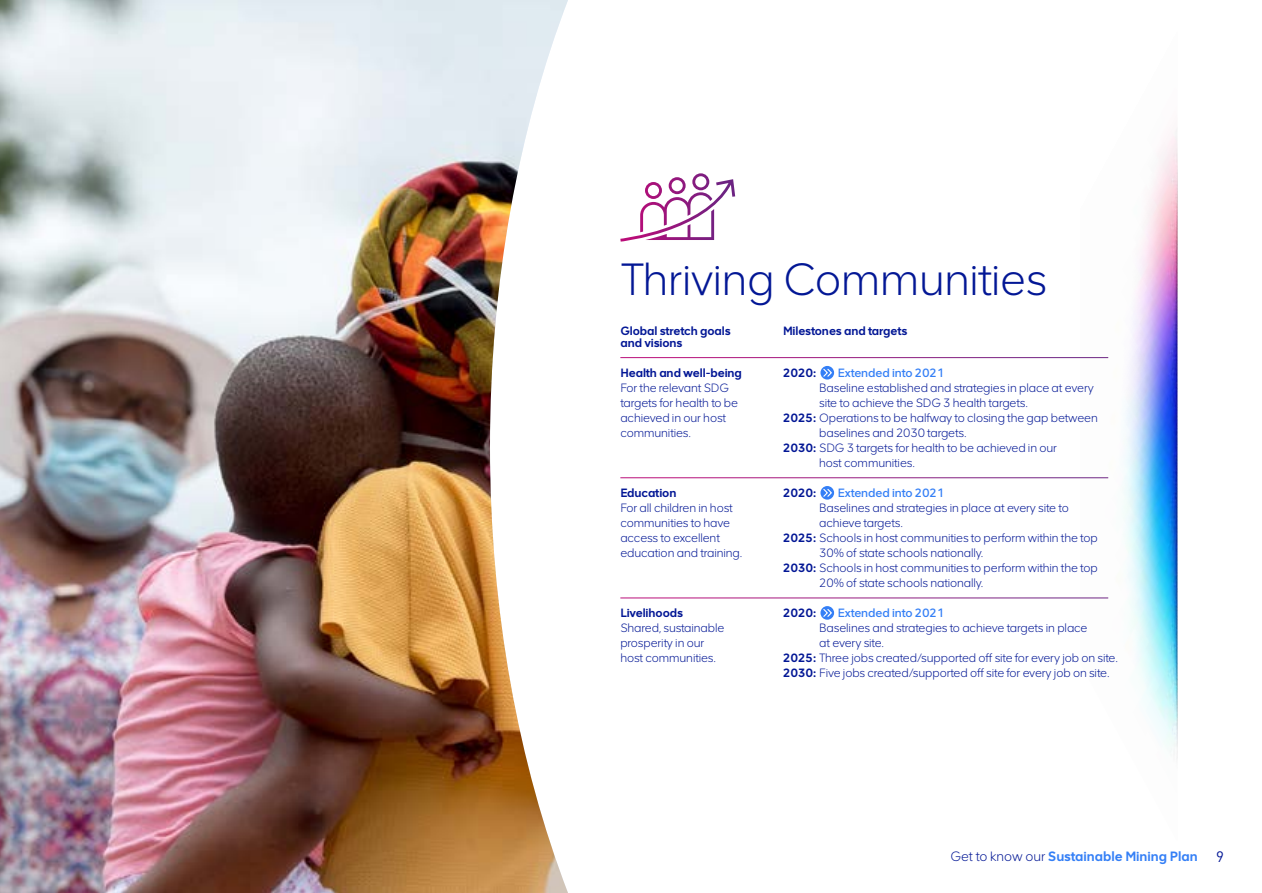
<style>
.page{position:relative;width:1262px;height:893px;background:#fff}
.page>*{position:absolute;margin:0;border:0;box-sizing:border-box;transform-origin:0 0}
.t1{font:300 45px "AA Smart Sans";letter-spacing:-.005em;color:#031795}
.t2{font:700 13.5px "AA Smart Sans";color:#347ff6}
.t3{font:300 12px/15px "AA Smart Sans";letter-spacing:-.005em;color:#031795}
.t4{font:700 12px/12px "AA Smart Sans";letter-spacing:-.005em;color:#031795}
.t5{font:600 12px "AA Smart Sans";letter-spacing:-.005em;color:#347ff6}
.s1{font-weight:700}
.s2{font-weight:300;color:#031795}
.s3{font-family:"DINOT";font-weight:400;font-size:15px;color:#031795}
</style>
<div class="page">
<img style="left:1080px;top:129px;width:97px;height:623px">
<img style="left:0;top:0;width:568px;height:892px">
<hr style="left:620px;top:357px;width:488px;height:1px;background:#fff">
<hr style="left:620px;top:477px;width:488px;height:1px;background:#fff">
<hr style="left:620px;top:597px;width:488px;height:1px;background:#fff">
<svg style="left:620px;top:173px;width:115px;height:69px"></svg>
<svg style="left:820px;top:486px;width:14px;height:13px"></svg>
<svg style="left:822px;top:488px;width:11px;height:10px"></svg>
<svg style="left:820px;top:366px;width:14px;height:13px"></svg>
<svg style="left:822px;top:368px;width:11px;height:10px"></svg>
<svg style="left:820px;top:606px;width:14px;height:13px"></svg>
<svg style="left:822px;top:608px;width:11px;height:10px"></svg>
<h1 class="t1" style="left:620px;top:250px;width:428px">Thriving Communities</h1>
<p class="t4" style="left:620px;top:324px;width:112px">Global stretch goals and visions</p>
<p class="t4" style="left:620px;top:366px;width:123px">Health and well-being</p>
<p class="t3" style="left:620px;top:380px;width:119px">For the relevant SDG targets for health to be achieved in our host communities.</p>
<p class="t4" style="left:783px;top:324px;width:126px">Milestones and targets</p>
<p class="t4" style="left:783px;top:366px;width:35px">2020:</p>
<p class="t5" style="left:838px;top:365px;width:108px">Extended into 2021</p>
<p class="t3" style="left:819px;top:380px;width:276px">Baseline established and strategies in place at every</p>
<p class="t3" style="left:819px;top:395px;width:210px">site to achieve the SDG 3 health targets.</p>
<p class="t3" style="left:783px;top:410px;width:316px"><span class="s1">2025:</span> Operations to be halfway to closing the gap between</p>
<p class="t3" style="left:819px;top:425px;width:149px">baselines and 2030 targets.</p>
<p class="t3" style="left:783px;top:440px;width:275px"><span class="s1">2030:</span> SDG 3 targets for health to be achieved in our</p>
<p class="t3" style="left:819px;top:455px;width:97px">host communities.</p>
<p class="t4" style="left:783px;top:486px;width:35px">2020:</p>
<p class="t5" style="left:838px;top:485px;width:108px">Extended into 2021</p>
<p class="t3" style="left:819px;top:500px;width:251px">Baselines and strategies in place at every site to</p>
<p class="t3" style="left:819px;top:515px;width:85px">achieve targets.</p>
<p class="t3" style="left:783px;top:530px;width:316px"><span class="s1">2025:</span> Schools in host communities to perform within the top</p>
<p class="t3" style="left:819px;top:545px;width:166px">30% of state schools nationally.</p>
<p class="t3" style="left:783px;top:560px;width:316px"><span class="s1">2030:</span> Schools in host communities to perform within the top</p>
<p class="t3" style="left:819px;top:575px;width:166px">20% of state schools nationally.</p>
<p class="t4" style="left:783px;top:606px;width:35px">2020:</p>
<p class="t5" style="left:838px;top:605px;width:108px">Extended into 2021</p>
<p class="t3" style="left:819px;top:620px;width:270px">Baselines and strategies to achieve targets in place</p>
<p class="t3" style="left:819px;top:635px;width:66px">at every site.</p>
<p class="t3" style="left:783px;top:650px;width:336px"><span class="s1">2025:</span> Three jobs created/supported off site for every job on site.</p>
<p class="t3" style="left:783px;top:665px;width:328px"><span class="s1">2030:</span> Five jobs created/supported off site for every job on site.</p>
<p class="t4" style="left:620px;top:486px;width:58px">Education</p>
<p class="t3" style="left:620px;top:500px;width:124px">For all children in host communities to have access to excellent education and training.</p>
<p class="t4" style="left:620px;top:606px;width:64px">Livelihoods</p>
<p class="t3" style="left:620px;top:620px;width:106px">Shared, sustainable prosperity in our host communities.</p>
<p class="t2" style="left:950px;top:848px;width:275px"><span class="s2">Get to know our</span> Sustainable Mining Plan <span class="s3">9</span></p>
</div>
